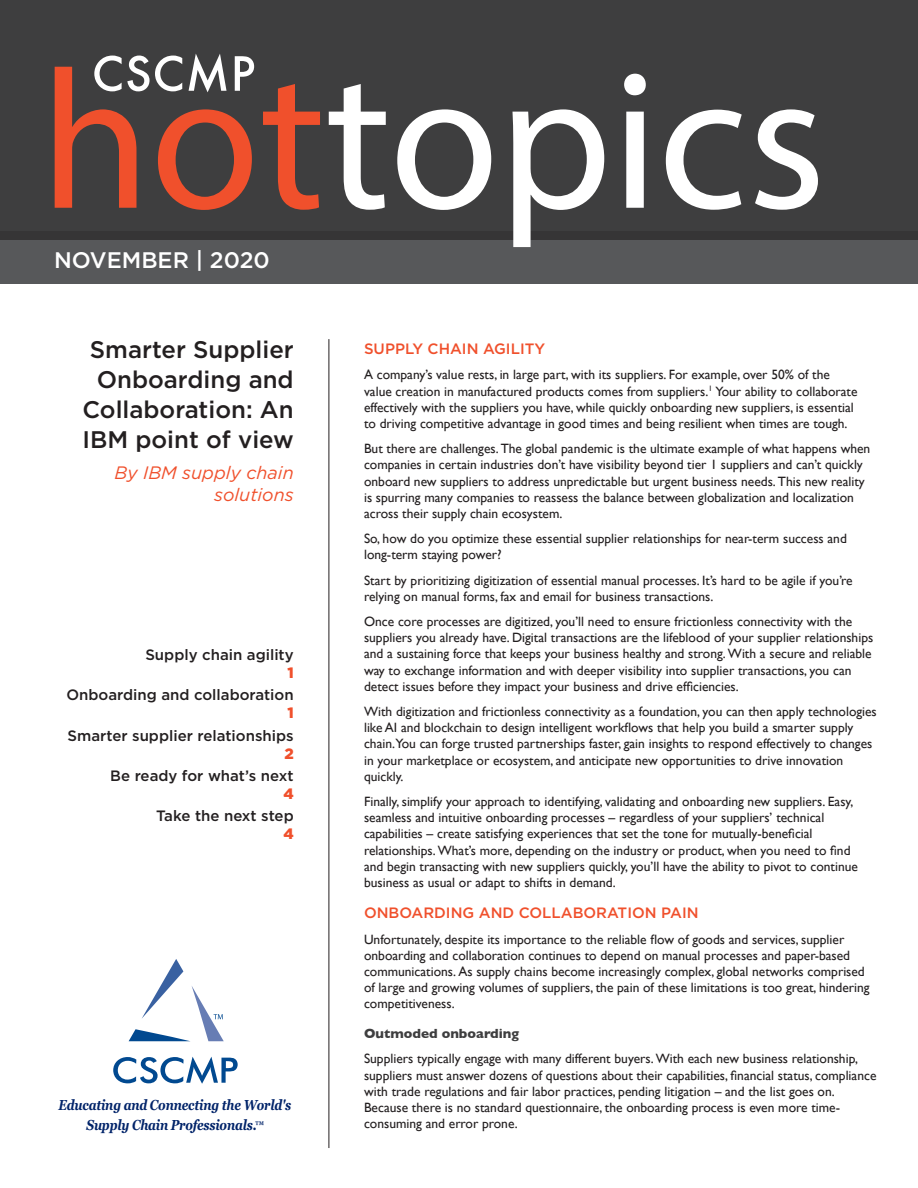
<style>
.page{position:relative;width:918px;height:1188px;background:#fff}
.page>*{position:absolute;margin:0;border:0;box-sizing:border-box;transform-origin:0 0}
.t1{font:500 24px/30px "Gotham";color:#231f20;text-align:center}
.t2{font:500 22.5px "Gotham";color:#fff}
.t3{font:italic 18px/21.6px "Gotham";color:#f0502c;text-align:right}
.table_of_contents{font:500 15px/18px "Gotham";color:#231f20;text-align:right}
.norm_paragraph{font:500 15px "Gotham";color:#f0502c}
.t4{font:italic 700 14.4px/20.2px "Georgia";letter-spacing:-.015em;color:#002369;text-align:center;scale:.83 1}
.norm_paragraph-2{font:13.5px/16.2px "Gill Sans";color:#231f20}
.norm_paragraph-3{font:700 13.5px "Gill Sans";color:#3e3e3f}
.s1{font-weight:900;color:#f0502c}
.s2{font-size:10.95px}
</style>
<div class="page">
<div style="left:0;top:0;width:918px;height:266px;background:#3e3e3f"></div>
<div style="left:0;top:240px;width:918px;height:44px;background:#57585a"></div>
<div style="left:0;top:231px;width:918px;height:9px;background:#363536"></div>
<hr style="left:329px;top:339px;width:1px;height:809px;background:#231f20">
<svg style="left:263px;top:84px;width:57px;height:126px"></svg>
<svg style="left:329px;top:84px;width:57px;height:126px"></svg>
<svg style="left:397px;top:109px;width:94px;height:101px"></svg>
<svg style="left:513px;top:109px;width:91px;height:138px"></svg>
<svg style="left:624px;top:74px;width:22px;height:134px"></svg>
<svg style="left:666px;top:110px;width:76px;height:100px"></svg>
<svg style="left:755px;top:109px;width:63px;height:101px"></svg>
<svg style="left:55px;top:54px;width:199px;height:156px"></svg>
<svg style="left:113px;top:1057px;width:125px;height:27px"></svg>
<svg style="left:129px;top:959px;width:95px;height:82px"></svg>
<p class="t2" style="left:54px;top:245px;width:217px">NOVEMBER | 2020</p>
<p class="t1" style="left:82px;top:335px;width:213px">Smarter Supplier<br>Onboarding and<br>Collaboration: An<br>IBM point of view</p>
<p class="t3" style="left:115px;top:461px;width:181px">By IBM supply chain solutions</p>
<p class="table_of_contents" style="left:145px;top:646px;width:150px">Supply chain agility<br><span class="s1">1</span></p>
<p class="table_of_contents" style="left:66px;top:686px;width:229px">Onboarding and collaboration<br><span class="s1">1</span></p>
<p class="table_of_contents" style="left:68px;top:726px;width:228px">Smarter supplier relationships<br><span class="s1">2</span></p>
<p class="table_of_contents" style="left:110px;top:766px;width:185px">Be ready for what’s next<br><span class="s1">4</span></p>
<p class="table_of_contents" style="left:156px;top:807px;width:139px">Take the next step<br><span class="s1">4</span></p>
<p class="t4" style="left:58px;top:1095px;width:282px">Educating and Connecting the World's<br>Supply Chain Professionals.<span class="s2">™</span></p>
<p class="norm_paragraph" style="left:364px;top:339px;width:183px">SUPPLY CHAIN AGILITY</p>
<p class="norm_paragraph-2" style="left:364px;top:367px;width:495px">A company’s value rests, in large part, with its suppliers. For example, over 50% of the value creation in manufactured products comes from suppliers.<sup>1</sup> Your ability to collaborate effectively with the suppliers you have, while quickly onboarding new suppliers, is essential to driving competitive advantage in good times and being resilient when times are tough.</p>
<p class="norm_paragraph-2" style="left:364px;top:440px;width:508px">But there are challenges. The global pandemic is the ultimate example of what happens when companies in certain industries don’t have visibility beyond tier 1 suppliers and can’t quickly onboard new suppliers to address unpredictable but urgent business needs. This new reality is spurring many companies to reassess the balance between globalization and localization across their supply chain ecosystem.</p>
<p class="norm_paragraph-2" style="left:364px;top:530px;width:484px">So, how do you optimize these essential supplier relationships for near-term success and long-term staying power?</p>
<p class="norm_paragraph-2" style="left:364px;top:572px;width:490px">Start by prioritizing digitization of essential manual processes. It’s hard to be agile if you’re relying on manual forms, fax and email for business transactions.</p>
<p class="norm_paragraph-2" style="left:364px;top:613px;width:511px">Once core processes are digitized, you’ll need to ensure frictionless connectivity with the suppliers you already have. Digital transactions are the lifeblood of your supplier relationships and a sustaining force that keeps your business healthy and strong. With a secure and reliable way to exchange information and with deeper visibility into supplier transactions, you can detect issues before they impact your business and drive efficiencies.</p>
<p class="norm_paragraph-2" style="left:364px;top:703px;width:514px">With digitization and frictionless connectivity as a foundation, you can then apply technologies like AI and blockchain to design intelligent workflows that help you build a smarter supply chain.You can forge trusted partnerships faster, gain insights to respond effectively to changes in your marketplace or ecosystem, and anticipate new opportunities to drive innovation quickly.</p>
<p class="norm_paragraph-2" style="left:364px;top:793px;width:495px">Finally, simplify your approach to identifying, validating and onboarding new suppliers. Easy, seamless and intuitive onboarding processes – regardless of your suppliers’ technical capabilities – create satisfying experiences that set the tone for mutually-beneficial relationships. What’s more, depending on the industry or product, when you need to find and begin transacting with new suppliers quickly, you’ll have the ability to pivot to continue business as usual or adapt to shifts in demand.</p>
<p class="norm_paragraph" style="left:364px;top:903px;width:336px">ONBOARDING AND COLLABORATION PAIN</p>
<p class="norm_paragraph-2" style="left:364px;top:931px;width:507px">Unfortunately, despite its importance to the reliable flow of goods and services, supplier onboarding and collaboration continues to depend on manual processes and paper-based communications. As supply chains become increasingly complex, global networks comprised of large and growing volumes of suppliers, the pain of these limitations is too great, hindering competitiveness.</p>
<p class="norm_paragraph-3" style="left:364px;top:1023px;width:157px">Outmoded onboarding</p>
<p class="norm_paragraph-2" style="left:364px;top:1051px;width:514px">Suppliers typically engage with many different buyers. With each new business relationship, suppliers must answer dozens of questions about their capabilities, financial status, compliance with trade regulations and fair labor practices, pending litigation – and the list goes on.<br>Because there is no standard questionnaire, the onboarding process is even more time&shy;consuming and error prone.</p>
</div>
